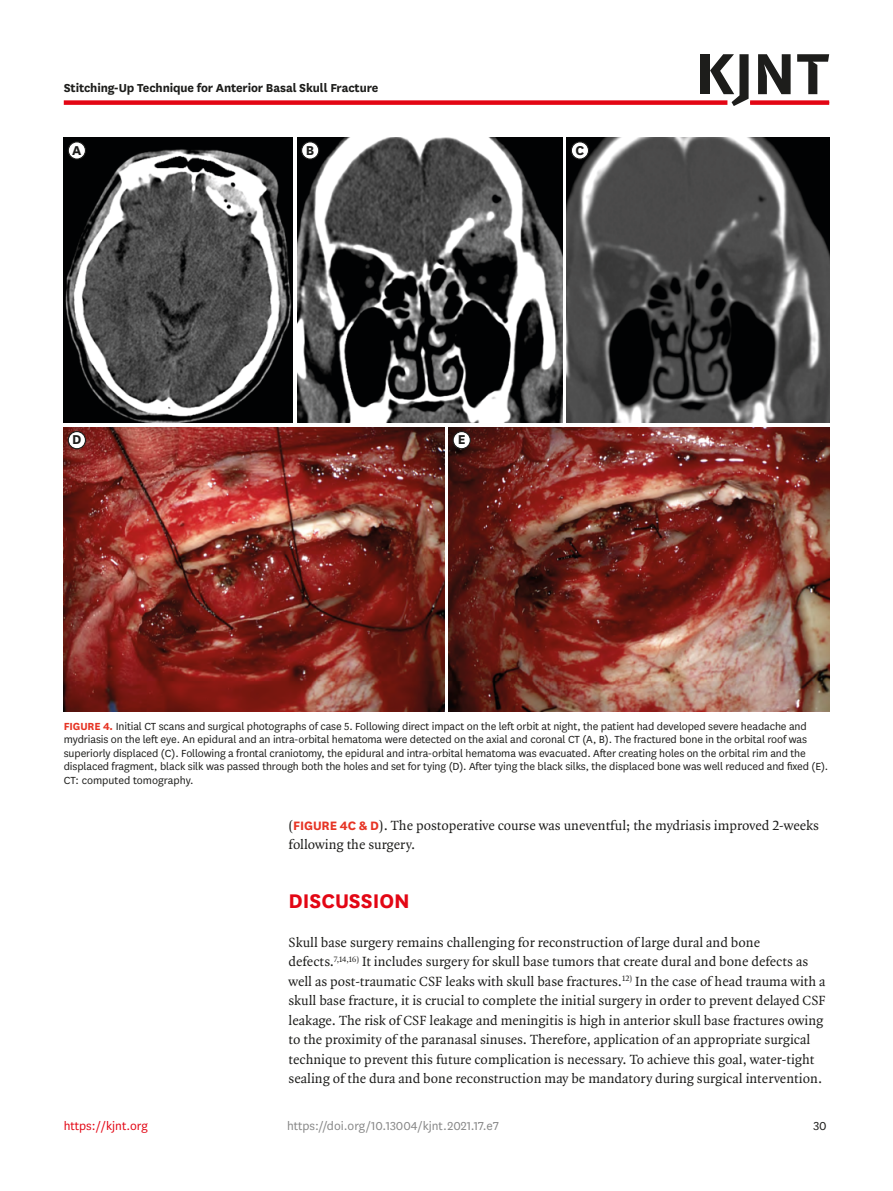
<style>
.page{position:relative;width:893px;height:1191px;background:#fff}
.page>*{position:absolute;margin:0;border:0;box-sizing:border-box;transform-origin:0 0}
.body_title1{font:700 23.1px "National";color:#e30614}
.t1{font:700 15px "National";color:#1d1d1b}
.body_p_first{font:14.25px/19.5px "Quadraat OT";color:#1d1d1b}
.alt-title-type{font:700 13.5px "National";letter-spacing:-.01em;color:#1d1d1b}
.doi_running_footer{font:13.5px "National";color:#878787}
.t2{font:13.5px "National";color:#e30614}
.t3{font:13.5px "National";color:#1d1d1b}
.fig_caption{font:12px/13.5px "National";letter-spacing:-.01em;color:#1d1d1b}
.s1{font-weight:700;color:#e63424}
.s2{font-family:"National";font-weight:700;color:#e63424}
</style>
<div class="page">
<div style="left:64px;top:100px;width:663px;height:5px;background:#e30614"></div>
<div style="left:750px;top:100px;width:79px;height:5px;background:#e30614"></div>
<div style="left:700px;top:54px;width:9px;height:40px;background:#1d1d1b"></div>
<svg style="left:797px;top:54px;width:32px;height:40px"></svg>
<svg style="left:758px;top:54px;width:33px;height:40px"></svg>
<svg style="left:710px;top:54px;width:39px;height:52px"></svg>
<img style="left:567px;top:137px;width:262px;height:286px">
<img style="left:297px;top:137px;width:266px;height:286px">
<img style="left:64px;top:137px;width:229px;height:286px">
<img style="left:64px;top:427px;width:380px;height:285px">
<img style="left:449px;top:427px;width:380px;height:285px">
<div style="left:68px;top:142px;width:17px;height:17px;background:#fff;border-radius:50%"></div>
<div style="left:68px;top:141px;width:18px;height:19px;border:1px solid #1d1d1b;border-radius:50%"></div>
<div style="left:571px;top:142px;width:18px;height:17px;background:#fff;border-radius:50%"></div>
<div style="left:571px;top:141px;width:18px;height:19px;border:1px solid #1d1d1b;border-radius:50%"></div>
<div style="left:68px;top:431px;width:17px;height:18px;background:#fff;border-radius:50%"></div>
<div style="left:68px;top:431px;width:18px;height:18px;border:1px solid #1d1d1b;border-radius:50%"></div>
<div style="left:302px;top:142px;width:17px;height:17px;background:#fff;border-radius:50%"></div>
<div style="left:301px;top:141px;width:18px;height:19px;border:1px solid #1d1d1b;border-radius:50%"></div>
<div style="left:453px;top:431px;width:17px;height:18px;background:#fff;border-radius:50%"></div>
<div style="left:453px;top:431px;width:18px;height:18px;border:1px solid #1d1d1b;border-radius:50%"></div>
<p class="alt-title-type" style="left:64px;top:78px;width:316px">Stitching-Up Technique for Anterior Basal Skull Fracture</p>
<p class="t1" style="left:72px;top:139px;width:11px">A</p>
<p class="t1" style="left:575px;top:139px;width:10px">C</p>
<p class="t1" style="left:306px;top:139px;width:10px">B</p>
<p class="t1" style="left:72px;top:429px;width:11px">D</p>
<p class="t1" style="left:458px;top:429px;width:9px">E</p>
<p class="fig_caption" style="left:64px;top:718px;width:766px"><span class="s1">FIGURE 4.</span> Initial CT scans and surgical photographs of case 5. Following direct impact on the left orbit at night, the patient had developed severe headache and mydriasis on the left eye. An epidural and an intra-orbital hematoma were detected on the axial and coronal CT (A, B). The fractured bone in the orbital roof was superiorly displaced (C). Following a frontal craniotomy, the epidural and intra-orbital hematoma was evacuated. After creating holes on the orbital rim and the displaced fragment, black silk was passed through both the holes and set for tying (D). After tying the black silks, the displaced bone was well reduced and fixed (E).<br>CT: computed tomography.</p>
<p class="body_p_first" style="left:289px;top:815px;width:532px">(<span class="s2">FIGURE 4C &amp; D</span>). The postoperative course was uneventful; the mydriasis improved 2-weeks following the surgery.</p>
<p class="body_title1" style="left:289px;top:884px;width:123px">DISCUSSION</p>
<p class="body_p_first" style="left:289px;top:932px;width:539px">Skull base surgery remains challenging for reconstruction of large dural and bone defects.<sup>7,14,16)</sup> It includes surgery for skull base tumors that create dural and bone defects as well as post-traumatic CSF leaks with skull base fractures.<sup>12)</sup> In the case of head trauma with a skull base fracture, it is crucial to complete the initial surgery in order to prevent delayed CSF leakage. The risk of CSF leakage and meningitis is high in anterior skull base fractures owing to the proximity of the paranasal sinuses. Therefore, application of an appropriate surgical technique to prevent this future complication is necessary. To achieve this goal, water-tight sealing of the dura and bone reconstruction may be mandatory during surgical intervention.</p>
<p class="t2" style="left:64px;top:1116px;width:86px">https://kjnt.org</p>
<p class="doi_running_footer" style="left:287px;top:1116px;width:213px">https://doi.org/10.13004/kjnt.2021.17.e7</p>
<p class="t3" style="left:813px;top:1116px;width:15px">30</p>
</div>
